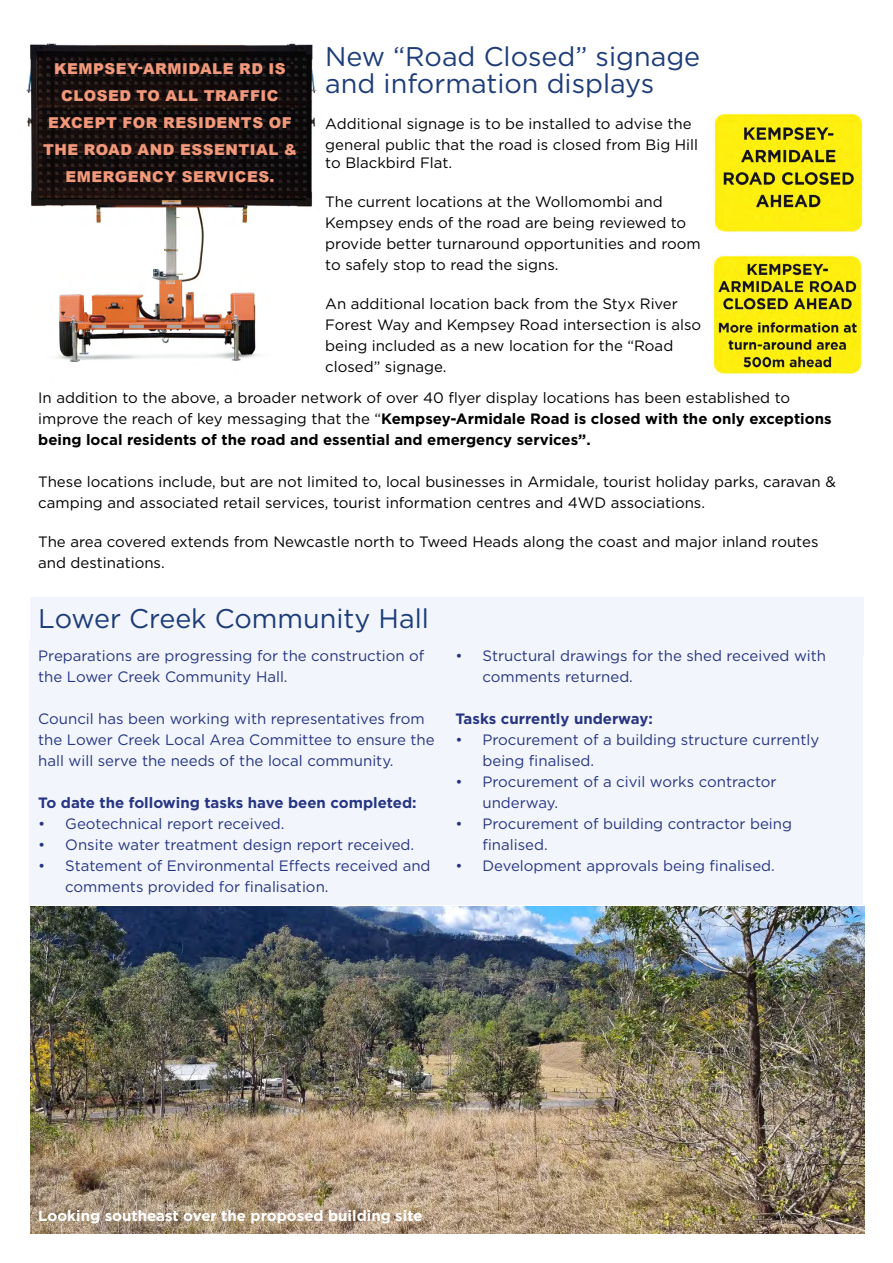
<style>
.page{position:relative;width:893px;height:1263px;background:#fff}
.page>*{position:absolute;margin:0;border:0;box-sizing:border-box;transform-origin:0 0}
.t1{font:27px/27px "Gotham";color:#1e3c79}
.t2{font:15px/21px "Gotham";color:#000}
.t3{font:15px/21px "Gotham";color:#283583}
.t4{font:900 15px/27px "Arial";letter-spacing:.035em;color:#f3997b;text-align:center}
.t5{font:700 15px "Gotham";color:#283583}
.t6{font:700 15px "Gotham";color:#fff}
.s1{font-weight:700}
</style>
<div class="page">
<div style="left:30px;top:597px;width:833px;height:59px;background:#f2f6fc"></div>
<img style="left:713px;top:254px;width:149px;height:120px">
<img style="left:714px;top:113px;width:149px;height:120px">
<img style="left:26px;top:44px;width:291px;height:318px">
<div style="left:30px;top:640px;width:833px;height:264px;background:#f2f6fc"></div>
<img style="left:31px;top:906px;width:833px;height:327px">
<p class="t4" style="left:43px;top:54px;width:255px">KEMPSEY-ARMIDALE RD IS<br>CLOSED TO ALL TRAFFIC<br>EXCEPT FOR RESIDENTS OF<br>THE ROAD AND ESSENTIAL &amp;<br>EMERGENCY SERVICES.</p>
<h1 class="t1" style="left:325px;top:43px;width:376px">New “Road Closed” signage and information displays</h1>
<p class="t2" style="left:325px;top:113px;width:374px">Additional signage is to be installed to advise the general public that the road is closed from Big Hill</p>
<p class="t2" style="left:325px;top:152px;width:128px">to Blackbird Flat.</p>
<p class="t2" style="left:325px;top:191px;width:377px">The current locations at the Wollomombi and Kempsey ends of the road are being reviewed to provide better turnaround opportunities and room to safely stop to read the signs.</p>
<p class="t2" style="left:325px;top:293px;width:377px">An additional location back from the Styx River Forest Way and Kempsey Road intersection is also being included as a new location for the “Road closed” signage.</p>
<p class="t2" style="left:38px;top:387px;width:795px">In addition to the above, a broader network of over 40 flyer display locations has been established to improve the reach of key messaging that the “<span class="s1">Kempsey-Armidale Road is closed with the only exceptions being local residents of the road and essential and emergency services”.</span></p>
<p class="t2" style="left:38px;top:471px;width:799px">These locations include, but are not limited to, local businesses in Armidale, tourist holiday parks, caravan &amp; camping and associated retail services, tourist information centres and 4WD associations.</p>
<p class="t2" style="left:38px;top:531px;width:782px">The area covered extends from Newcastle north to Tweed Heads along the coast and major inland routes and destinations.</p>
<h1 class="t1" style="left:38px;top:604px;width:392px">Lower Creek Community Hall</h1>
<p class="t3" style="left:38px;top:644px;width:388px">Preparations are progressing for the construction of the Lower Creek Community Hall.</p>
<p class="t3" style="left:38px;top:707px;width:398px">Council has been working with representatives from the Lower Creek Local Area Committee to ensure the hall will serve the needs of the local community.</p>
<p class="t5" style="left:38px;top:793px;width:380px">To date the following tasks have been completed:</p>
<p class="t3" style="left:38px;top:812px;width:248px">• Geotechnical report received.</p>
<p class="t3" style="left:38px;top:833px;width:377px">• Onsite water treatment design report received.</p>
<p class="t3" style="left:65px;top:854px;width:367px;text-indent:-27px">• Statement of Environmental Effects received and comments provided for finalisation.</p>
<p class="t3" style="left:482px;top:644px;width:345px;text-indent:-27px">• Structural drawings for the shed received with comments returned.</p>
<p class="t5" style="left:455px;top:709px;width:199px">Tasks currently underway:</p>
<p class="t3" style="left:482px;top:728px;width:338px;text-indent:-27px">• Procurement of a building structure currently being finalised.</p>
<p class="t3" style="left:482px;top:770px;width:296px;text-indent:-27px">• Procurement of a civil works contractor underway.</p>
<p class="t3" style="left:482px;top:812px;width:311px;text-indent:-27px">• Procurement of building contractor being finalised.</p>
<p class="t3" style="left:455px;top:854px;width:321px">• Development approvals being finalised.</p>
<p class="t6" style="left:38px;top:1207px;width:386px">Looking southeast over the proposed building site</p>
</div>
